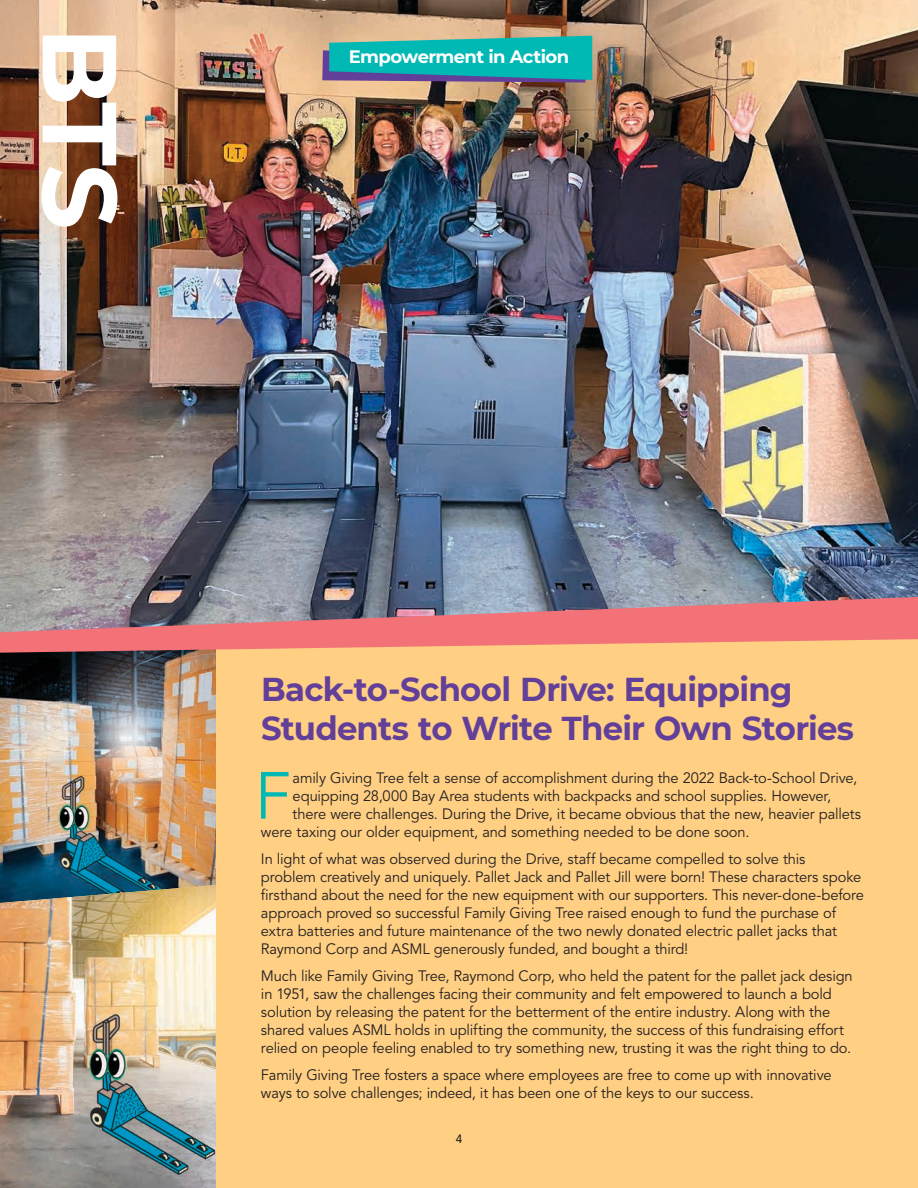
<style>
.page{position:relative;width:918px;height:1188px;background:#fff}
.page>*{position:absolute;margin:0;border:0;box-sizing:border-box;transform-origin:0 0}
.t1{font:700 105px "Montserrat";color:#fff}
.t2{font:65.85px "Avenir LT Std";color:#00b9b4}
.t3{font:700 33px/39px "Montserrat";letter-spacing:-.025em;color:#624099}
.t4{font:700 18px "Montserrat";letter-spacing:-.035em;color:#fff}
.t5{font:15px/18px "Avenir LT Std";letter-spacing:-.01em;color:#231f20}
.t6{font:500 12px "Avenir LT Std";color:#231f20}
</style>
<div class="page">
<div style="left:0;top:599px;width:918px;height:589px;background:#ffcf84"></div>
<img style="left:0;top:653px;width:216px;height:232px">
<svg style="left:0;top:632px;width:918px;height:21px;fill:#f27278"></svg>
<img style="left:0;top:0;width:918px;height:632px">
<img style="left:0;top:885px;width:216px;height:303px">
<svg style="left:322px;top:36px;width:270px;height:47px;background:#26a7ab"></svg>
<h1 class="t1" style="left:156px;top:27px;width:204px;rotate:90deg">BTS</h1>
<p class="t4" style="left:349px;top:44px;width:222px">Empowerment in Action</p>
<h3 class="t3" style="left:261px;top:668px;width:595px">Back-to-School Drive: Equipping<br>Students to Write Their Own Stories</h3>
<h2 class="t2" style="left:255px;top:758px;width:37px">F</h2>
<p class="t5" style="left:293px;top:769px;width:566px">amily Giving Tree felt a sense of accomplishment during the 2022 Back-to-School Drive,</p>
<p class="t5" style="left:293px;top:787px;width:540px">equipping 28,000 Bay Area students with backpacks and school supplies. However,</p>
<p class="t5" style="left:293px;top:805px;width:570px">there were challenges. During the Drive, it became obvious that the new, heavier pallets</p>
<p class="t5" style="left:261px;top:823px;width:490px">were taxing our older equipment, and something needed to be done soon.</p>
<p class="t5" style="left:261px;top:850px;width:604px">In light of what was observed during the Drive, staff became compelled to solve this problem creatively and uniquely. Pallet Jack and Pallet Jill were born! These characters spoke firsthand about the need for the new equipment with our supporters. This never-done-before approach proved so successful Family Giving Tree raised enough to fund the purchase of extra batteries and future maintenance of the two newly donated electric pallet jacks that Raymond Corp and ASML generously funded, and bought a third!</p>
<p class="t5" style="left:261px;top:967px;width:593px">Much like Family Giving Tree, Raymond Corp, who held the patent for the pallet jack design in 1951, saw the challenges facing their community and felt empowered to launch a bold solution by releasing the patent for the betterment of the entire industry. Along with the shared values ASML holds in uplifting the community, the success of this fundraising effort relied on people feeling enabled to try something new, trusting it was the right thing to do.</p>
<p class="t5" style="left:261px;top:1066px;width:572px">Family Giving Tree fosters a space where employees are free to come up with innovative ways to solve challenges; indeed, it has been one of the keys to our success.</p>
<p class="t6" style="left:456px;top:1132px;width:8px">4</p>
</div>
